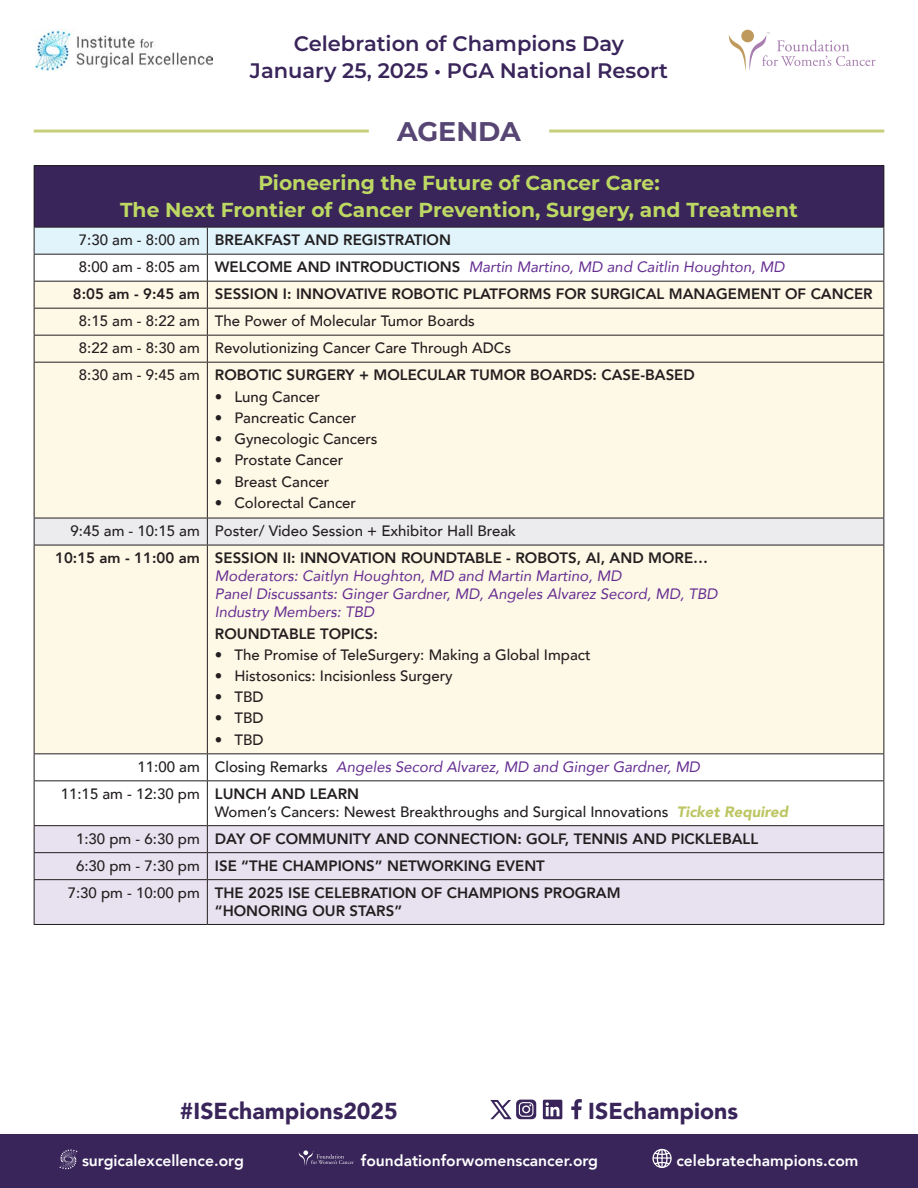
<style>
.page{position:relative;width:918px;height:1188px;background:#fff}
.page>*{position:absolute;margin:0;border:0;box-sizing:border-box;transform-origin:0 0}
.t1{font:700 27px "Montserrat";color:#574673}
.t2{font:900 23.1px "Avenir";color:#39255a}
.t3{font:600 21px "Montserrat";color:#39255a}
.t4{font:700 20.25px "Montserrat";color:#bdd963}
.t5{font:800 15.6px "Avenir";color:#fff}
.t6{font:500 15px "Avenir";color:#231f20}
.t7{font:800 15px "Avenir";color:#231f20}
.t8{font:italic 15px "Avenir";color:#652d91}
.s1{font-weight:800;font-style:normal;color:#231f20}
.s2{font-weight:500;font-style:normal;color:#231f20}
.s3{font-weight:900;font-style:italic;color:#bdc663}
</style>
<div class="page">
<div style="left:0;top:1134px;width:918px;height:54px;background:#39255a"></div>
<div style="left:34px;top:166px;width:850px;height:61px;background:#39255a"></div>
<div style="left:35px;top:363px;width:849px;height:390px;background:#fef8e6"></div>
<div style="left:35px;top:826px;width:849px;height:98px;background:#e8e1ef"></div>
<hr style="left:34px;top:753px;width:173px;height:1px;background:#231f20">
<svg style="left:34px;top:754px;width:1px;height:26px"></svg>
<hr style="left:34px;top:780px;width:173px;height:1px;background:#231f20">
<hr style="left:34px;top:781px;width:1px;height:44px;background:#231f20">
<hr style="left:34px;top:924px;width:173px;height:1px;background:#231f20">
<hr style="left:207px;top:753px;width:677px;height:1px;background:#231f20">
<svg style="left:207px;top:754px;width:1px;height:26px"></svg>
<hr style="left:207px;top:780px;width:677px;height:1px;background:#231f20">
<hr style="left:207px;top:781px;width:1px;height:44px;background:#231f20">
<hr style="left:207px;top:924px;width:677px;height:1px;background:#231f20">
<svg style="left:884px;top:754px;width:1px;height:26px"></svg>
<hr style="left:884px;top:781px;width:1px;height:44px;background:#231f20">
<div style="left:34px;top:518px;width:851px;height:27px;background:#ececee"></div>
<hr style="left:34px;top:545px;width:173px;height:1px;background:#231f20">
<hr style="left:34px;top:545px;width:1px;height:208px;background:#231f20">
<hr style="left:207px;top:545px;width:677px;height:1px;background:#231f20">
<hr style="left:207px;top:545px;width:1px;height:208px;background:#231f20">
<hr style="left:884px;top:545px;width:1px;height:208px;background:#231f20">
<hr style="left:34px;top:825px;width:173px;height:1px;background:#231f20">
<hr style="left:207px;top:825px;width:677px;height:1px;background:#231f20">
<hr style="left:34px;top:852px;width:173px;height:1px;background:#231f20">
<svg style="left:34px;top:826px;width:1px;height:53px"></svg>
<hr style="left:207px;top:852px;width:677px;height:1px;background:#231f20">
<svg style="left:207px;top:826px;width:1px;height:53px"></svg>
<svg style="left:884px;top:826px;width:1px;height:53px"></svg>
<hr style="left:34px;top:879px;width:173px;height:1px;background:#231f20">
<hr style="left:34px;top:880px;width:1px;height:44px;background:#231f20">
<hr style="left:207px;top:879px;width:677px;height:1px;background:#231f20">
<hr style="left:207px;top:880px;width:1px;height:44px;background:#231f20">
<hr style="left:884px;top:880px;width:1px;height:44px;background:#231f20">
<hr style="left:34px;top:165px;width:173px;height:1px;background:#231f20">
<hr style="left:34px;top:166px;width:1px;height:61px;background:#231f20">
<hr style="left:207px;top:165px;width:677px;height:1px;background:#231f20">
<hr style="left:884px;top:166px;width:1px;height:61px;background:#231f20">
<hr style="left:207px;top:362px;width:677px;height:1px;background:#231f20">
<hr style="left:884px;top:363px;width:1px;height:155px;background:#231f20">
<hr style="left:207px;top:518px;width:677px;height:1px;background:#231f20">
<hr style="left:34px;top:363px;width:1px;height:155px;background:#231f20">
<svg style="left:34px;top:227px;width:851px;height:135px"></svg>
<hr style="left:207px;top:363px;width:1px;height:155px;background:#231f20">
<hr style="left:34px;top:335px;width:173px;height:1px;background:#231f20">
<hr style="left:34px;top:362px;width:173px;height:1px;background:#231f20">
<hr style="left:34px;top:518px;width:173px;height:1px;background:#231f20">
<img style="left:35px;top:30px;width:177px;height:41px">
<svg style="left:741px;top:30px;width:13px;height:12px"></svg>
<svg style="left:729px;top:32px;width:146px;height:39px"></svg>
<hr style="left:34px;top:130px;width:335px;height:3px;background:#c7cf7a">
<hr style="left:549px;top:130px;width:335px;height:3px;background:#c7cf7a">
<svg style="left:652px;top:1149px;width:20px;height:19px"></svg>
<svg style="left:60px;top:1149px;width:17px;height:20px"></svg>
<svg style="left:490px;top:1099px;width:92px;height:21px"></svg>
<svg style="left:299px;top:1150px;width:55px;height:16px"></svg>
<p class="t3" style="left:294px;top:29px;width:332px">Celebration of Champions Day</p>
<p class="t3" style="left:250px;top:56px;width:420px">January 25, 2025 • PGA National Resort</p>
<p class="t1" style="left:397px;top:112px;width:125px">AGENDA</p>
<p class="t4" style="left:258px;top:168px;width:403px">Pioneering the Future of Cancer Care:</p>
<p class="t4" style="left:120px;top:195px;width:679px">The Next Frontier of Cancer Prevention, Surgery, and Treatment</p>
<p class="t6" style="left:79px;top:227px;width:122px">7:30 am - 8:00 am</p>
<p class="t7" style="left:215px;top:229px;width:238px">BREAKFAST AND REGISTRATION</p>
<p class="t6" style="left:79px;top:254px;width:122px">8:00 am - 8:05 am</p>
<p class="t8" style="left:215px;top:258px;width:571px"><span class="s1">WELCOME AND INTRODUCTIONS</span> Martin Martino, MD and Caitlin Houghton, MD</p>
<p class="t7" style="left:73px;top:283px;width:128px">8:05 am - 9:45 am</p>
<p class="t7" style="left:215px;top:283px;width:659px">SESSION I: INNOVATIVE ROBOTIC PLATFORMS FOR SURGICAL MANAGEMENT OF CANCER</p>
<p class="t6" style="left:79px;top:308px;width:122px">8:15 am - 8:22 am</p>
<p class="t6" style="left:215px;top:308px;width:261px">The Power of Molecular Tumor Boards</p>
<p class="t6" style="left:79px;top:335px;width:122px">8:22 am - 8:30 am</p>
<p class="t6" style="left:215px;top:335px;width:298px">Revolutionizing Cancer Care Through ADCs</p>
<p class="t6" style="left:79px;top:362px;width:122px">8:30 am - 9:45 am</p>
<p class="t7" style="left:215px;top:364px;width:481px">ROBOTIC SURGERY + MOLECULAR TUMOR BOARDS: CASE-BASED</p>
<p class="t6" style="left:215px;top:383px;width:107px">• Lung Cancer</p>
<p class="t6" style="left:215px;top:405px;width:143px">• Pancreatic Cancer</p>
<p class="t6" style="left:215px;top:426px;width:164px">• Gynecologic Cancers</p>
<p class="t6" style="left:215px;top:447px;width:130px">• Prostate Cancer</p>
<p class="t6" style="left:215px;top:468px;width:116px">• Breast Cancer</p>
<p class="t6" style="left:215px;top:490px;width:143px">• Colorectal Cancer</p>
<p class="t6" style="left:71px;top:518px;width:131px">9:45 am - 10:15 am</p>
<p class="t6" style="left:215px;top:518px;width:303px">Poster/ Video Session + Exhibitor Hall Break</p>
<p class="t7" style="left:55px;top:546px;width:146px">10:15 am - 11:00 am</p>
<p class="t7" style="left:215px;top:546px;width:495px">SESSION II: INNOVATION ROUNDTABLE - ROBOTS, AI, AND MORE…</p>
<p class="t8" style="left:215px;top:567px;width:408px">Moderators: Caitlyn Houghton, MD and Martin Martino, MD</p>
<p class="t8" style="left:215px;top:585px;width:504px">Panel Discussants: Ginger Gardner, MD, Angeles Alvarez Secord, MD, TBD</p>
<p class="t8" style="left:215px;top:603px;width:161px">Industry Members: TBD</p>
<p class="t7" style="left:215px;top:622px;width:165px">ROUNDTABLE TOPICS:</p>
<p class="t6" style="left:215px;top:642px;width:377px">• The Promise of TeleSurgery: Making a Global Impact</p>
<p class="t6" style="left:215px;top:663px;width:239px">• Histosonics: Incisionless Surgery</p>
<p class="t6" style="left:215px;top:684px;width:50px">• TBD</p>
<p class="t6" style="left:215px;top:705px;width:50px">• TBD</p>
<p class="t6" style="left:215px;top:727px;width:50px">• TBD</p>
<p class="t6" style="left:138px;top:754px;width:64px">11:00 am</p>
<p class="t8" style="left:215px;top:758px;width:487px"><span class="s2">Closing Remarks</span> Angeles Secord Alvarez, MD and Ginger Gardner, MD</p>
<p class="t6" style="left:61px;top:781px;width:140px">11:15 am - 12:30 pm</p>
<p class="t7" style="left:215px;top:782px;width:146px">LUNCH AND LEARN</p>
<p class="t6" style="left:215px;top:799px;width:575px">Women’s Cancers: Newest Breakthroughs and Surgical Innovations <span class="s3">Ticket Required</span></p>
<p class="t6" style="left:76px;top:826px;width:125px">1:30 pm - 6:30 pm</p>
<p class="t7" style="left:215px;top:827px;width:545px">DAY OF COMMUNITY AND CONNECTION: GOLF, TENNIS AND PICKLEBALL</p>
<p class="t6" style="left:76px;top:853px;width:125px">6:30 pm - 7:30 pm</p>
<p class="t7" style="left:215px;top:854px;width:331px">ISE “THE CHAMPIONS” NETWORKING EVENT</p>
<p class="t6" style="left:68px;top:880px;width:134px">7:30 pm - 10:00 pm</p>
<p class="t7" style="left:215px;top:881px;width:407px">THE 2025 ISE CELEBRATION OF CHAMPIONS PROGRAM</p>
<p class="t7" style="left:215px;top:899px;width:189px">“HONORING OUR STARS”</p>
<p class="t2" style="left:180px;top:1091px;width:219px">#ISEchampions2025</p>
<p class="t2" style="left:588px;top:1091px;width:151px">ISEchampions</p>
<p class="t5" style="left:82px;top:1149px;width:163px">surgicalexcellence.org</p>
<p class="t5" style="left:361px;top:1149px;width:239px">foundationforwomenscancer.org</p>
<p class="t5" style="left:676px;top:1149px;width:184px">celebratechampions.com</p>
</div>
